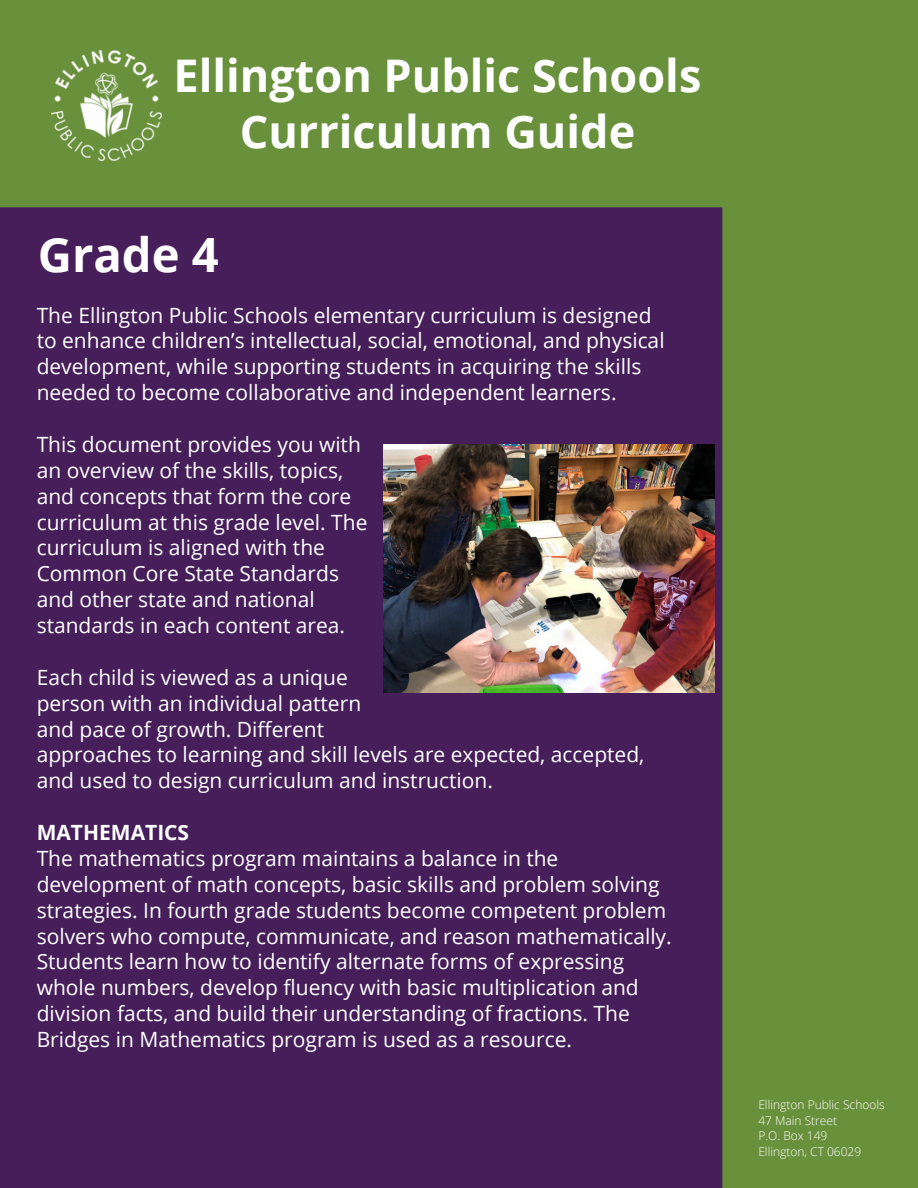
<style>
.page{position:relative;width:918px;height:1188px;background:#fff}
.page>*{position:absolute;margin:0;border:0;box-sizing:border-box;transform-origin:0 0}
.t1{font:700 47.25px "Open Sans";color:#fff}
.t2{font:700 45px/55.9px "Open Sans";color:#fff;text-align:center}
.t3{font:21px/25.8px "Open Sans";color:#fff}
.t4{font:300 12px "Open Sans";color:#fff}
.s1{font-weight:700}
</style>
<div class="page">
<img style="left:0;top:0;width:918px;height:1188px">
<img style="left:52px;top:51px;width:109px;height:110px">
<img style="left:384px;top:445px;width:331px;height:247px">
<p class="t2" style="left:174px;top:47px;width:529px">Ellington Public Schools<br>Curriculum Guide</p>
<h2 class="t1" style="left:38px;top:222px;width:183px">Grade 4</h2>
<h1 class="t3" style="left:37px;top:302px;width:629px">The Ellington Public Schools elementary curriculum is designed to enhance children’s intellectual, social, emotional, and physical development, while supporting students in acquiring the skills needed to become collaborative and independent learners.</h1>
<h1 class="t3" style="left:37px;top:431px;width:332px">This document provides you with an overview of the skills, topics, and concepts that form the core curriculum at this grade level. The curriculum is aligned with the<br>Common Core State Standards and other state and national standards in each content area.</h1>
<h2 class="t3" style="left:37px;top:664px;width:609px">Each child is viewed as a unique<br>person with an individual pattern<br>and pace of growth. Different<br>approaches to learning and skill levels are expected, accepted, and used to design curriculum and instruction.</h2>
<h2 class="t3" style="left:37px;top:819px;width:637px"><span class="s1">MATHEMATICS<br></span>The mathematics program maintains a balance in the development of math concepts, basic skills and problem solving strategies. In fourth grade students become competent problem solvers who compute, communicate, and reason mathematically.<br>Students learn how to identify alternate forms of expressing whole numbers, develop fluency with basic multiplication and division facts, and build their understanding of fractions. The Bridges in Mathematics program is used as a resource.</h2>
<p class="t4" style="left:758px;top:1096px;width:128px">Ellington Public Schools</p>
<p class="t4" style="left:758px;top:1112px;width:80px">47 Main Street</p>
<p class="t4" style="left:758px;top:1128px;width:71px">P.O. Box 149</p>
<p class="t4" style="left:758px;top:1143px;width:104px">Ellington, CT 06029</p>
</div>
